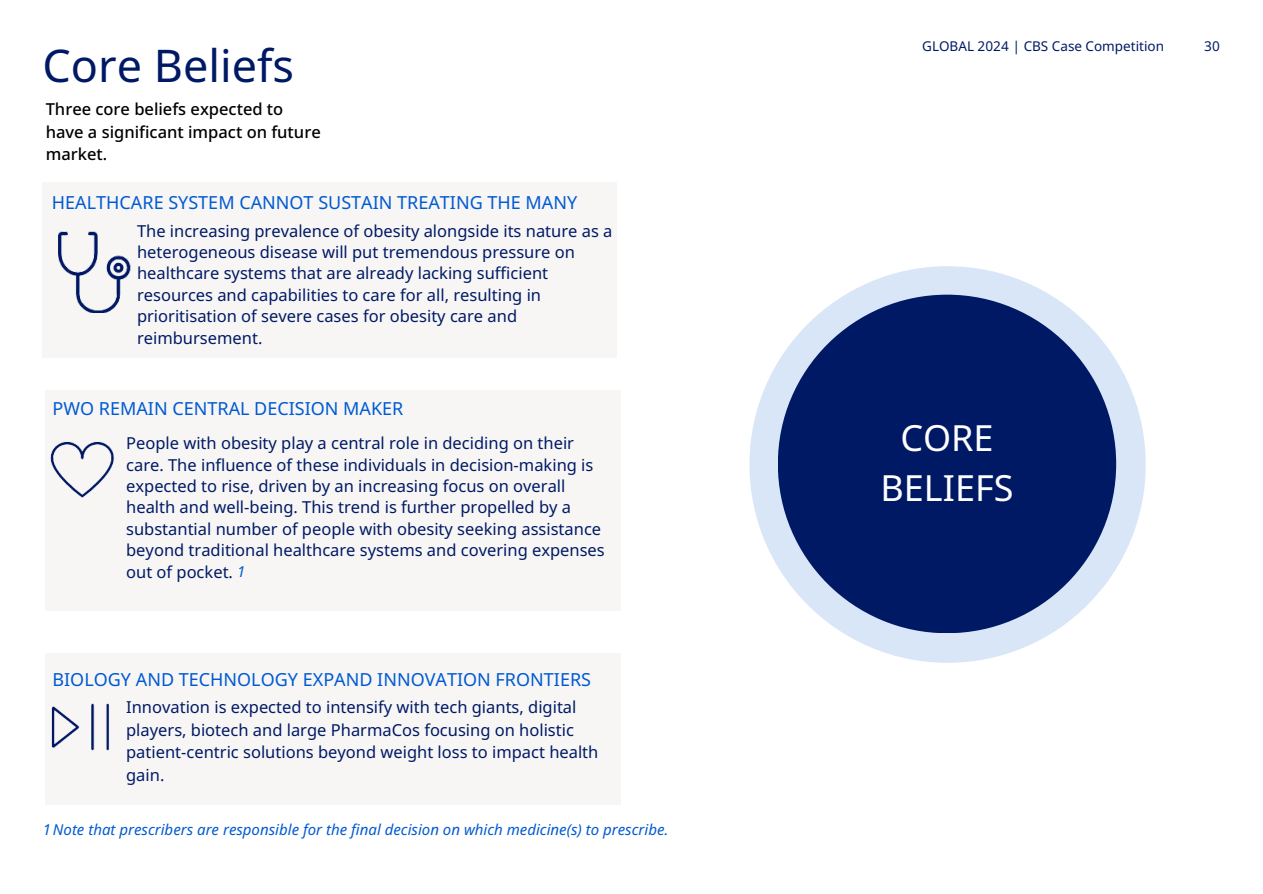
<style>
.page{position:relative;width:1263px;height:894px;background:#fff}
.page>*{position:absolute;margin:0;border:0;box-sizing:border-box;transform-origin:0 0}
.t1{font:45px "Apis";color:#001965}
.t2{font:36px/49.8px "Apis";color:#fff;text-align:center}
.t3{font:18px "Apis";color:#005ad2}
.t4{font:16.5px/21.3px "Apis";color:#001965}
.t5{font:500 16.5px/22.5px "Apis";color:#000}
.t6{font:italic 15px "Apis";color:#005ad2}
.t7{font:13.5px "Apis";color:#001965}
.s1{font-style:italic;font-size:15px;color:#005ad2}
</style>
<div class="page">
<div style="left:43px;top:182px;width:574px;height:175px;background:#f7f6f5"></div>
<img style="left:58px;top:231px;width:73px;height:81px">
<div style="left:46px;top:652px;width:575px;height:152px;background:#f7f6f5"></div>
<img style="left:51px;top:703px;width:58px;height:48px">
<div style="left:46px;top:390px;width:575px;height:221px;background:#f7f6f5"></div>
<img style="left:50px;top:441px;width:65px;height:57px">
<div style="left:749px;top:266px;width:397px;height:396px;background:#d9e6f8;border-radius:50%"></div>
<div style="left:778px;top:294px;width:338px;height:339px;background:#001965;border-radius:50%"></div>
<h1 class="t1" style="left:43px;top:34px;width:253px">Core Beliefs</h1>
<p class="t5" style="left:46px;top:97px;width:277px">Three core beliefs expected to have a significant impact on future market.</p>
<p class="t3" style="left:52px;top:189px;width:527px">HEALTHCARE SYSTEM CANNOT SUSTAIN TREATING THE MANY</p>
<p class="t4" style="left:137px;top:219px;width:477px">The increasing prevalence of obesity alongside its nature as a heterogeneous disease will put tremendous pressure on healthcare systems that are already lacking sufficient resources and capabilities to care for all, resulting in prioritisation of severe cases for obesity care and reimbursement.</p>
<p class="t3" style="left:53px;top:396px;width:352px">PWO REMAIN CENTRAL DECISION MAKER</p>
<p class="t4" style="left:126px;top:432px;width:480px">People with obesity play a central role in deciding on their care. The influence of these individuals in decision-making is expected to rise, driven by an increasing focus on overall health and well-being. This trend is further propelled by a substantial number of people with obesity seeking assistance beyond traditional healthcare systems and covering expenses out of pocket. <span class="s1">1</span></p>
<p class="t3" style="left:53px;top:666px;width:540px">BIOLOGY AND TECHNOLOGY EXPAND INNOVATION FRONTIERS</p>
<p class="t4" style="left:126px;top:695px;width:474px;line-height:22.5px">Innovation is expected to intensify with tech giants, digital players, biotech and large PharmaCos focusing on holistic patient-centric solutions beyond weight loss to impact health gain.</p>
<p class="t6" style="left:43px;top:819px;width:627px">1Note that prescribers are responsible for the final decision on which medicine(s) to prescribe.</p>
<p class="t7" style="left:922px;top:36px;width:243px">GLOBAL 2024 | CBS Case Competition</p>
<p class="t7" style="left:1204px;top:36px;width:17px">30</p>
<h2 class="t2" style="left:880px;top:412px;width:134px">CORE<br>BELIEFS</h2>
<h2 class="t2" style="left:830px;top:437px;width:237px">CORE BELIEFS</h2>
</div>
